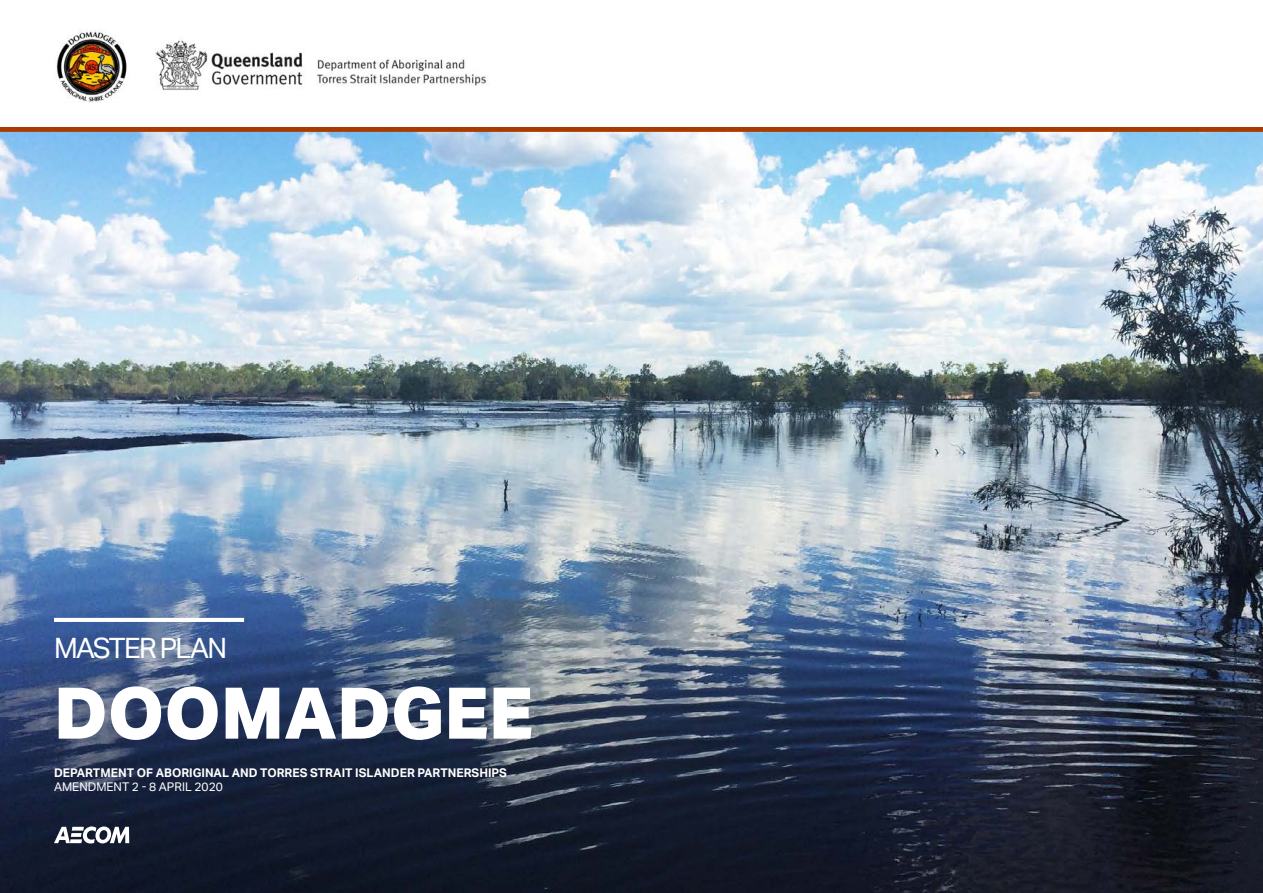
<style>
.page{position:relative;width:1263px;height:893px;background:#fff}
.page>*{position:absolute;margin:0;border:0;box-sizing:border-box;transform-origin:0 0}
.t1{font:800 71.4px "AECOM Sans";color:#fff}
.t2{font:28.05px "AECOM Sans";letter-spacing:-.06em;color:#fff}
.t3{font:700 12px "AECOM Sans";color:#fff}
.t4{font:12px "AECOM Sans";color:#fff}
</style>
<div class="page">
<img style="left:0;top:132px;width:1263px;height:761px">
<svg style="left:0;top:127px;width:1263px;height:5px;background:#a83d05"></svg>
<img style="left:155px;top:40px;width:148px;height:51px">
<img style="left:317px;top:58px;width:169px;height:28px">
<img style="left:56px;top:30px;width:71px;height:72px">
<svg style="left:54px;top:826px;width:75px;height:18px"></svg>
<hr style="left:54px;top:618px;width:190px;height:4px;background:#fff">
<p class="t2" style="left:54px;top:632px;width:175px">MASTER PLAN</p>
<p class="t1" style="left:54px;top:668px;width:481px">DOOMADGEE</p>
<p class="t3" style="left:54px;top:765px;width:454px">DEPARTMENT OF ABORIGINAL AND TORRES STRAIT ISLANDER PARTNERSHIPS</p>
<p class="t4" style="left:54px;top:780px;width:170px">AMENDMENT 2 - 8 APRIL 2020</p>
</div>
